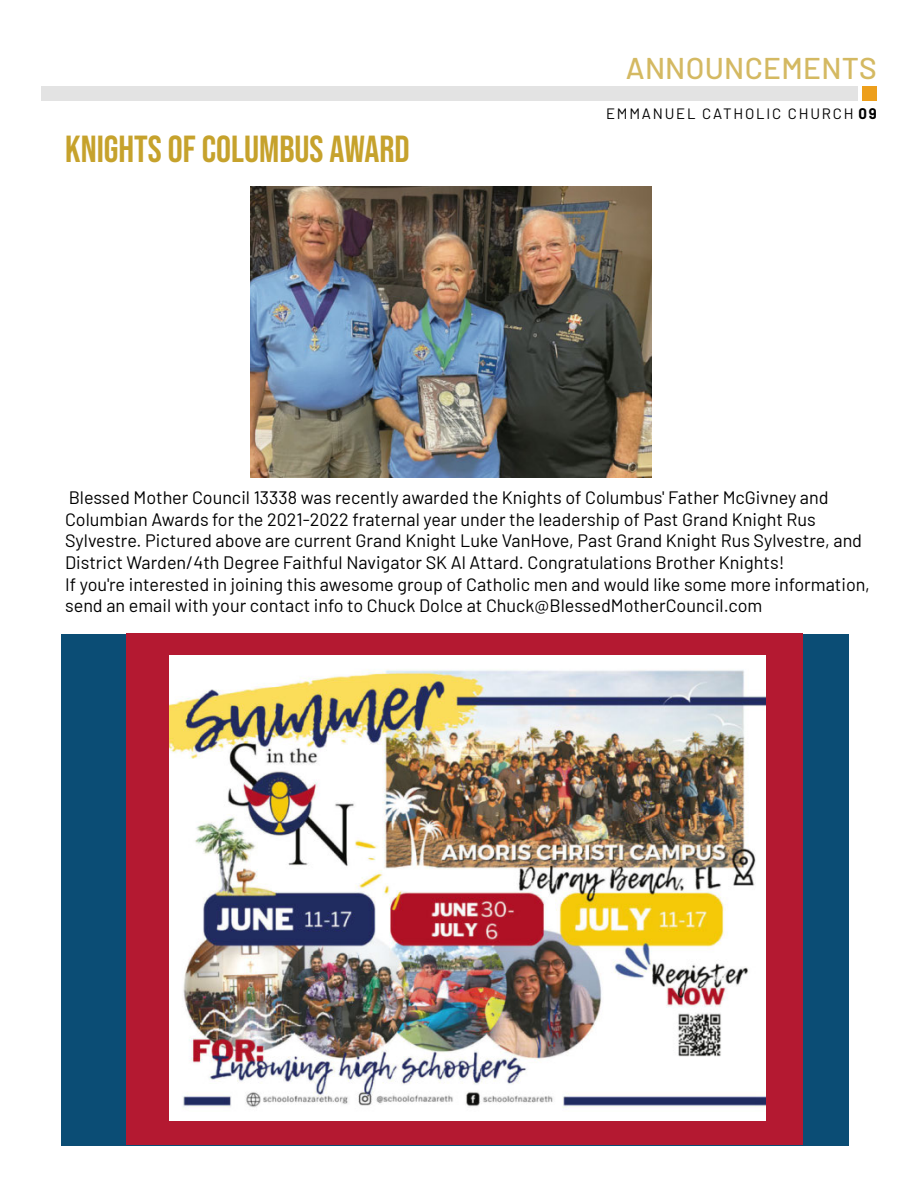
<style>
.page{position:relative;width:918px;height:1188px;background:#fff}
.page>*{position:absolute;margin:0;border:0;box-sizing:border-box;transform-origin:0 0}
.Main_Body_Text{font:37.5px "Bebas Neue";color:#c6a22c}
.Page_Header_Odd{font:500 30px "Barlow";letter-spacing:.01em;color:#d4b962}
.Main_Body_Text-2{font:18px/21.6px "Ndmcsv Barlow";color:#000}
.Page_Subhead_Odd{font:15px "Ndmcsv Barlow";letter-spacing:.12em;color:#000}
.s1{font-family:"Barlow";font-weight:700}
.s2{font-family:"Rwqrwd Barlow"}
</style>
<div class="page">
<div style="left:863px;top:86px;width:14px;height:14px;background:#ed9f1c"></div>
<div style="left:41px;top:86px;width:817px;height:14px;background:#e3e3e3"></div>
<div style="left:61px;top:635px;width:787px;height:511px;background:#0b4d75"></div>
<div style="left:126px;top:633px;width:677px;height:511px;background:#b41931"></div>
<img style="left:170px;top:655px;width:595px;height:466px">
<img style="left:251px;top:187px;width:400px;height:290px">
<p class="Page_Header_Odd" style="left:626px;top:46px;width:253px">ANNOUNCEMENTS</p>
<p class="Main_Body_Text" style="left:65px;top:128px;width:346px">KNIGHTS OF COLUMBUS AWARD</p>
<p class="Page_Subhead_Odd" style="left:606px;top:103px;width:272px">EMMANUEL CATHOLIC CHURCH <span class="s1">09</span></p>
<p class="Main_Body_Text-2" style="left:65px;top:485px;width:799px">Blessed Mother Council 13338 was recently awarded the Knights of Columbus' Father McGivney and Columbian Awards for the 2021-2022 fraternal year under the leadership of Past Grand Knight Rus Sylvestre. Pictured above are current Grand Knight Luke VanHove, Past Grand Knight Rus Sylvestre, and District Warden/4th Degree Faithful Navigator SK Al Attard. Congratulations Brother Knights!</p>
<p class="Main_Body_Text-2" style="left:65px;top:572px;width:806px">If you're interested in joining this awesome group of Catholic men and would like some more information, <span class="s2">send an email with your contact info to Chuck Dolce at Chuck@BlessedMotherCouncil.com</span></p>
</div>
